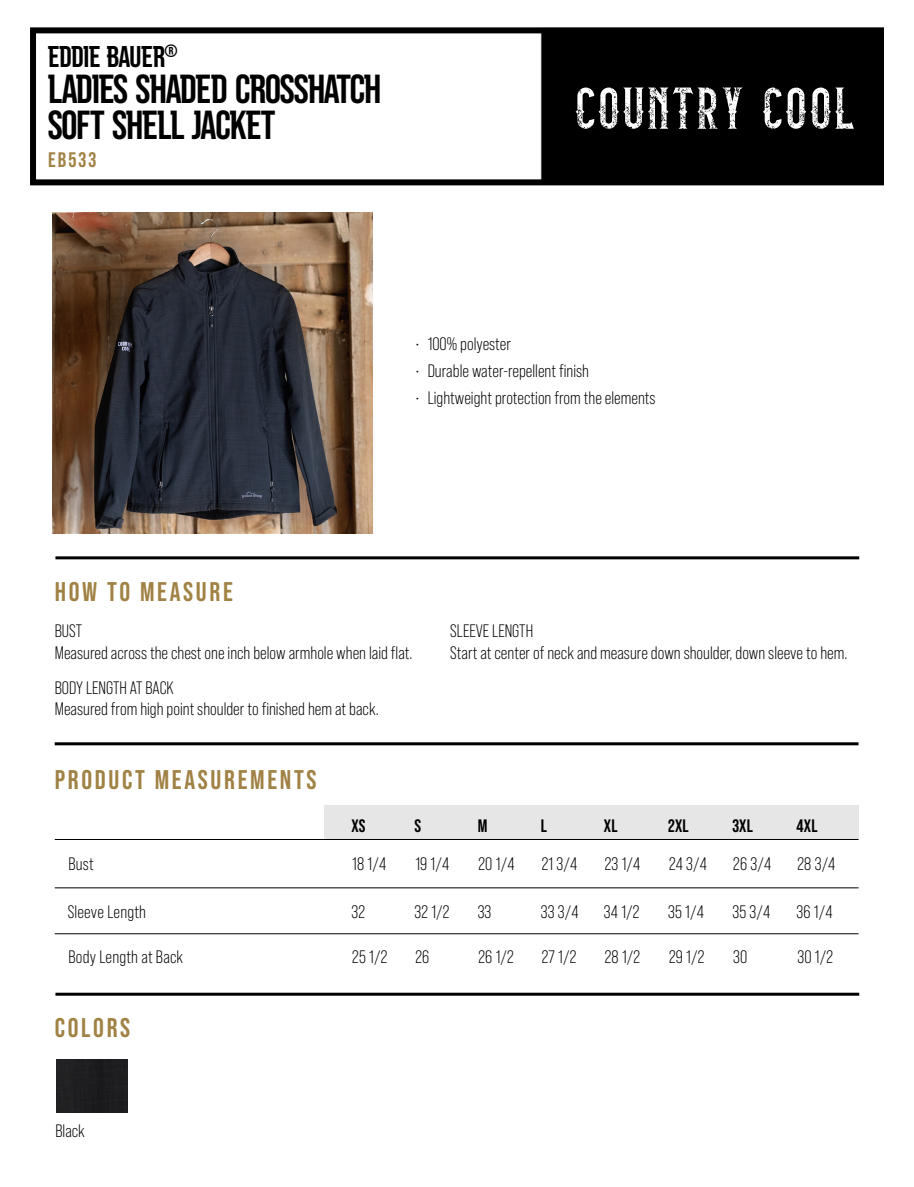
<style>
.page{position:relative;width:914px;height:1187px;background:#fff}
.page>*{position:absolute;margin:0;border:0;box-sizing:border-box;transform-origin:0 0}
.t1{font:40.5px/36px "ENGINE Regular";letter-spacing:-.01em;color:#000}
.t2{font:30px "ENGINE Regular";color:#000}
.t3{font:700 27px "Bebas Neue Pro";letter-spacing:.1em;color:#a18245}
.t4{font:700 21px "Bebas Neue Pro";letter-spacing:.1em;color:#a18245}
.t5{font:18px/21.6px "Bebas Neue Pro";color:#000}
.t6{font:700 18px "Bebas Neue Pro";letter-spacing:.01em;color:#000}
</style>
<div class="page">
<img style="left:52px;top:212px;width:321px;height:321px">
<svg style="left:30px;top:27px;width:853px;height:158px"></svg>
<svg style="left:575px;top:87px;width:167px;height:42px"></svg>
<svg style="left:762px;top:88px;width:91px;height:41px"></svg>
<div style="left:56px;top:1059px;width:72px;height:53px;background:#1e1e20"></div>
<hr style="left:55px;top:992px;width:804px;height:3px;background:#000">
<hr style="left:55px;top:556px;width:804px;height:3px;background:#000">
<hr style="left:55px;top:742px;width:803px;height:3px;background:#000">
<div style="left:323px;top:805px;width:535px;height:34px;background:#e6e6e6"></div>
<hr style="left:55px;top:887px;width:803px;height:1px;background:#000">
<hr style="left:55px;top:839px;width:803px;height:1px;background:#000">
<hr style="left:55px;top:933px;width:803px;height:1px;background:#000">
<h2 class="t2" style="left:48px;top:43px;width:131px">EDDIE BAUER<sup>®</sup></h2>
<h1 class="t1" style="left:48px;top:73px;width:334px">LADIES SHADED CROSSHATCH<br>SOFT SHELL JACKET</h1>
<p class="t4" style="left:48px;top:148px;width:50px">EB533</p>
<p class="t5" style="left:415px;top:333px;width:98px">• 100% polyester</p>
<p class="t5" style="left:415px;top:360px;width:175px">• Durable water-repellent finish</p>
<p class="t5" style="left:415px;top:387px;width:242px">• Lightweight protection from the elements</p>
<h3 class="t3" style="left:55px;top:576px;width:179px">HOW TO MEASURE</h3>
<p class="t5" style="left:55px;top:620px;width:359px">BUST<br>Measured across the chest one inch below armhole when laid flat.</p>
<p class="t5" style="left:55px;top:677px;width:325px">BODY LENGTH AT BACK<br>Measured from high point shoulder to finished hem at back.</p>
<h3 class="t3" style="left:55px;top:764px;width:263px">PRODUCT MEASUREMENTS</h3>
<p class="t5" style="left:450px;top:620px;width:398px">SLEEVE LENGTH<br>Start at center of neck and measure down shoulder, down sleeve to hem.</p>
<p class="t6" style="left:351px;top:815px;width:16px">XS</p>
<p class="t6" style="left:414px;top:815px;width:8px">S</p>
<p class="t6" style="left:477px;top:815px;width:11px">M</p>
<p class="t6" style="left:541px;top:815px;width:8px">L</p>
<p class="t6" style="left:604px;top:815px;width:15px">XL</p>
<p class="t6" style="left:668px;top:815px;width:22px">2XL</p>
<p class="t6" style="left:732px;top:815px;width:22px">3XL</p>
<p class="t6" style="left:796px;top:815px;width:22px">4XL</p>
<p class="t5" style="left:69px;top:852px;width:27px">Bust</p>
<p class="t5" style="left:352px;top:852px;width:35px">18 1/4</p>
<p class="t5" style="left:415px;top:852px;width:35px">19 1/4</p>
<p class="t5" style="left:478px;top:852px;width:37px">20 1/4</p>
<p class="t5" style="left:541px;top:852px;width:37px">21 3/4</p>
<p class="t5" style="left:604px;top:852px;width:37px">23 1/4</p>
<p class="t5" style="left:669px;top:852px;width:39px">24 3/4</p>
<p class="t5" style="left:733px;top:852px;width:39px">26 3/4</p>
<p class="t5" style="left:797px;top:852px;width:39px">28 3/4</p>
<p class="t5" style="left:68px;top:900px;width:80px">Sleeve Length</p>
<p class="t5" style="left:351px;top:900px;width:15px">32</p>
<p class="t5" style="left:414px;top:900px;width:36px">32 1/2</p>
<p class="t5" style="left:477px;top:900px;width:15px">33</p>
<p class="t5" style="left:541px;top:900px;width:39px">33 3/4</p>
<p class="t5" style="left:604px;top:900px;width:37px">34 1/2</p>
<p class="t5" style="left:668px;top:900px;width:37px">35 1/4</p>
<p class="t5" style="left:732px;top:900px;width:39px">35 3/4</p>
<p class="t5" style="left:796px;top:900px;width:37px">36 1/4</p>
<p class="t5" style="left:69px;top:946px;width:116px">Body Length at Back</p>
<p class="t5" style="left:352px;top:946px;width:37px">25 1/2</p>
<p class="t5" style="left:415px;top:946px;width:15px">26</p>
<p class="t5" style="left:478px;top:946px;width:37px">26 1/2</p>
<p class="t5" style="left:541px;top:946px;width:36px">27 1/2</p>
<p class="t5" style="left:604px;top:946px;width:37px">28 1/2</p>
<p class="t5" style="left:669px;top:946px;width:37px">29 1/2</p>
<p class="t5" style="left:733px;top:946px;width:16px">30</p>
<p class="t5" style="left:797px;top:946px;width:37px">30 1/2</p>
<h3 class="t3" style="left:55px;top:1012px;width:77px">COLORS</h3>
<p class="t5" style="left:55px;top:1119px;width:31px">Black</p>
</div>
